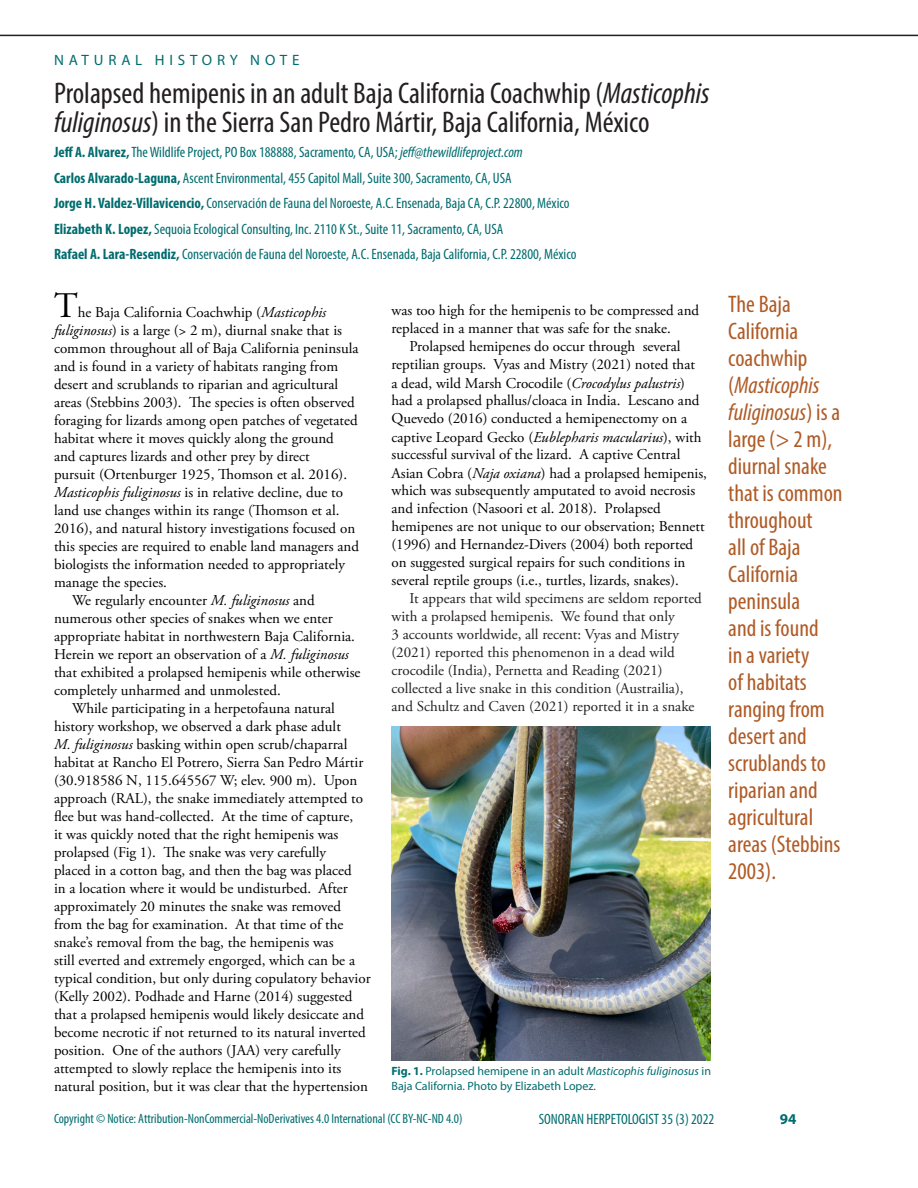
<style>
.page{position:relative;width:918px;height:1188px;background:#fff}
.page>*{position:absolute;margin:0;border:0;box-sizing:border-box;transform-origin:0 0}
.t1{font:36px "Adobe Garamond Pro";color:#000}
.Headline{font:condensed 30px/28.5px "Myriad Pro";color:#231f20}
.Article_Begin{font:condensed 24px/27px "Myriad Pro";color:#af5b26}
.Normal__Web{font:15px/18px "Adobe Garamond Pro";color:#000}
.Headline-2{font:condensed 15px "Myriad Pro";color:#006c6e}
.Normal__Web-2{font:15px "Adobe Garamond Pro";color:#231f20}
.Feature_Name{font:15px "Myriad Pro";letter-spacing:.32em;color:#006c6e}
.t2{font:700 15px "Myriad Pro";color:#006c6e}
.t3{font:condensed 13.5px "Myriad Pro";color:#006c6e}
.t4{font:12px/14.7px "Myriad Pro";color:#006c6e}
.s1{font-style:italic}
.s2{font-weight:700}
</style>
<div class="page">
<hr style="left:0;top:35px;width:918px;height:1px;background:#231f20">
<img style="left:392px;top:726px;width:318px;height:334px">
<p class="Feature_Name" style="left:54px;top:51px;width:247px">NATURAL HISTORY NOTE</p>
<p class="Headline" style="left:54px;top:79px;width:657px">Prolapsed hemipenis in an adult Baja California Coachwhip (<span class="s1">Masticophis fuliginosus</span>) in the Sierra San Pedro Mártir, Baja California, México</p>
<p class="Headline-2" style="left:54px;top:143px;width:470px"><span class="s2">Jeff A. Alvarez,</span> The Wildlife Project, PO Box 188888, Sacramento, CA, USA; <span class="s1">jeff@thewildlifeproject.com</span></p>
<p class="Headline-2" style="left:54px;top:169px;width:459px"><span class="s2">Carlos Alvarado-Laguna,</span> Ascent Environmental, 455 Capitol Mall, Suite 300, Sacramento, CA, USA</p>
<p class="Headline-2" style="left:54px;top:194px;width:517px"><span class="s2">Jorge H. Valdez-Villavicencio,</span> Conservación de Fauna del Noroeste, A.C. Ensenada, Baja CA, C.P. 22800, México</p>
<p class="Headline-2" style="left:54px;top:220px;width:451px"><span class="s2">Elizabeth K. Lopez,</span> Sequoia Ecological Consulting, Inc. 2110 K St., Suite 11, Sacramento, CA, USA</p>
<p class="Headline-2" style="left:54px;top:245px;width:524px"><span class="s2">Rafael A. Lara-Resendiz,</span> Conservación de Fauna del Noroeste, A.C. Ensenada, Baja California, C.P. 22800, México</p>
<p class="t1" style="left:54px;top:284px;width:25px">T</p>
<p class="Normal__Web" style="left:392px;top:302px;width:309px">was too high for the hemipenis to be compressed and</p>
<p class="Normal__Web" style="left:392px;top:320px;width:281px">replaced in a manner that was safe for the snake.</p>
<p class="Normal__Web" style="left:410px;top:338px;width:273px">Prolapsed hemipenes do occur through several</p>
<p class="Normal__Web" style="left:392px;top:356px;width:305px">reptilian groups. Vyas and Mistry (2021) noted that</p>
<p class="Normal__Web" style="left:392px;top:374px;width:295px">a dead, wild Marsh Crocodile (<span class="s1">Crocodylus palustris</span>)</p>
<p class="Normal__Web" style="left:392px;top:392px;width:310px">had a prolapsed phallus/cloaca in India. Lescano and</p>
<p class="Normal__Web" style="left:392px;top:410px;width:297px">Quevedo (2016) conducted a hemipenectomy on a</p>
<p class="Normal__Web" style="left:392px;top:428px;width:312px">captive Leopard Gecko (<span class="s1">Eublepharis macularius</span>), with</p>
<p class="Normal__Web" style="left:392px;top:446px;width:290px">successful survival of the lizard. A captive Central</p>
<p class="Normal__Web" style="left:392px;top:464px;width:317px">Asian Cobra (<span class="s1">Naja oxiana</span>) had a prolapsed hemipenis,</p>
<p class="Normal__Web" style="left:392px;top:482px;width:305px">which was subsequently amputated to avoid necrosis</p>
<p class="Normal__Web" style="left:392px;top:500px;width:271px">and infection (Nasoori et al. 2018). Prolapsed</p>
<p class="Normal__Web" style="left:392px;top:518px;width:315px">hemipenes are not unique to our observation; Bennett</p>
<p class="Normal__Web" style="left:392px;top:536px;width:303px">(1996) and Hernandez-Divers (2004) both reported</p>
<p class="Normal__Web" style="left:392px;top:554px;width:295px">on suggested surgical repairs for such conditions in</p>
<p class="Normal__Web" style="left:392px;top:572px;width:289px">several reptile groups (i.e., turtles, lizards, snakes).</p>
<p class="Normal__Web-2" style="left:410px;top:590px;width:294px">It appears that wild specimens are seldom reported</p>
<p class="Normal__Web-2" style="left:392px;top:608px;width:285px">with a prolapsed hemipenis. We found that only</p>
<p class="Normal__Web-2" style="left:392px;top:626px;width:289px">3 accounts worldwide, all recent: Vyas and Mistry</p>
<p class="Normal__Web-2" style="left:392px;top:644px;width:285px">(2021) reported this phenomenon in a dead wild</p>
<p class="Normal__Web-2" style="left:392px;top:662px;width:273px">crocodile (India), Pernetta and Reading (2021)</p>
<p class="Normal__Web-2" style="left:392px;top:680px;width:294px">collected a live snake in this condition (Austrailia),</p>
<p class="Normal__Web-2" style="left:392px;top:698px;width:305px">and Schultz and Caven (2021) reported it in a snake</p>
<p class="Normal__Web" style="left:54px;top:304px;width:307px;text-indent:24px">he Baja California Coachwhip (<span class="s1">Masticophis fuliginosus</span>) is a large (&gt; 2 m), diurnal snake that is common throughout all of Baja California peninsula and is found in a variety of habitats ranging from desert and scrublands to riparian and agricultural areas (Stebbins 2003). The species is often observed foraging for lizards among open patches of vegetated habitat where it moves quickly along the ground and captures lizards and other prey by direct<br>pursuit (Ortenburger 1925, Thomson et al. 2016).<br><span class="s1">Masticophis fuliginosus</span> is in relative decline, due to land use changes within its range (Thomson et al.<br>2016), and natural history investigations focused on this species are required to enable land managers and biologists the information needed to appropriately manage the species.</p>
<p class="Normal__Web" style="left:54px;top:592px;width:308px;text-indent:18px">We regularly encounter <span class="s1">M. fuliginosus</span> and numerous other species of snakes when we enter appropriate habitat in northwestern Baja California.<br>Herein we report an observation of a <span class="s1">M. fuliginosus </span>that exhibited a prolapsed hemipenis while otherwise completely unharmed and unmolested.</p>
<p class="Normal__Web" style="left:54px;top:700px;width:318px;text-indent:18px">While participating in a herpetofauna natural history workshop, we observed a dark phase adult<br><span class="s1">M. fuliginosus</span> basking within open scrub/chaparral habitat at Rancho El Potrero, Sierra San Pedro Mártir (30.918586 N, 115.645567 W; elev. 900 m). Upon approach (RAL), the snake immediately attempted to flee but was hand-collected. At the time of capture,<br>it was quickly noted that the right hemipenis was prolapsed (Fig 1). The snake was very carefully<br>placed in a cotton bag, and then the bag was placed<br>in a location where it would be undisturbed. After approximately 20 minutes the snake was removed from the bag for examination. At that time of the snake’s removal from the bag, the hemipenis was<br>still everted and extremely engorged, which can be a typical condition, but only during copulatory behavior (Kelly 2002). Podhade and Harne (2014) suggested that a prolapsed hemipenis would likely desiccate and become necrotic if not returned to its natural inverted position. One of the authors (JAA) very carefully attempted to slowly replace the hemipenis into its natural position, but it was clear that the hypertension</p>
<p class="t4" style="left:392px;top:1064px;width:321px"><span class="s2">Fig. 1.</span> Prolapsed hemipene in an adult <span class="s1">Masticophis fuliginosus</span> in<br>Baja California. Photo by Elizabeth Lopez.</p>
<p class="Article_Begin" style="left:728px;top:291px;width:116px">The Baja<br>California coachwhip (<span class="s1">Masticophis fuliginosus</span>) is a large (&gt; 2 m), diurnal snake that is common throughout<br>all of Baja<br>California peninsula<br>and is found<br>in a variety<br>of habitats ranging from desert and scrublands to riparian and agricultural areas (Stebbins<br>2003).</p>
<p class="t3" style="left:54px;top:1111px;width:410px">Copyright © Notice: Attribution-NonCommercial-NoDerivatives 4.0 International (CC BY-NC-ND 4.0)</p>
<p class="Headline-2" style="left:539px;top:1110px;width:177px">SONORAN HERPETOLOGIST 35 (3) 2022</p>
<p class="t2" style="left:780px;top:1109px;width:18px">94</p>
</div>
